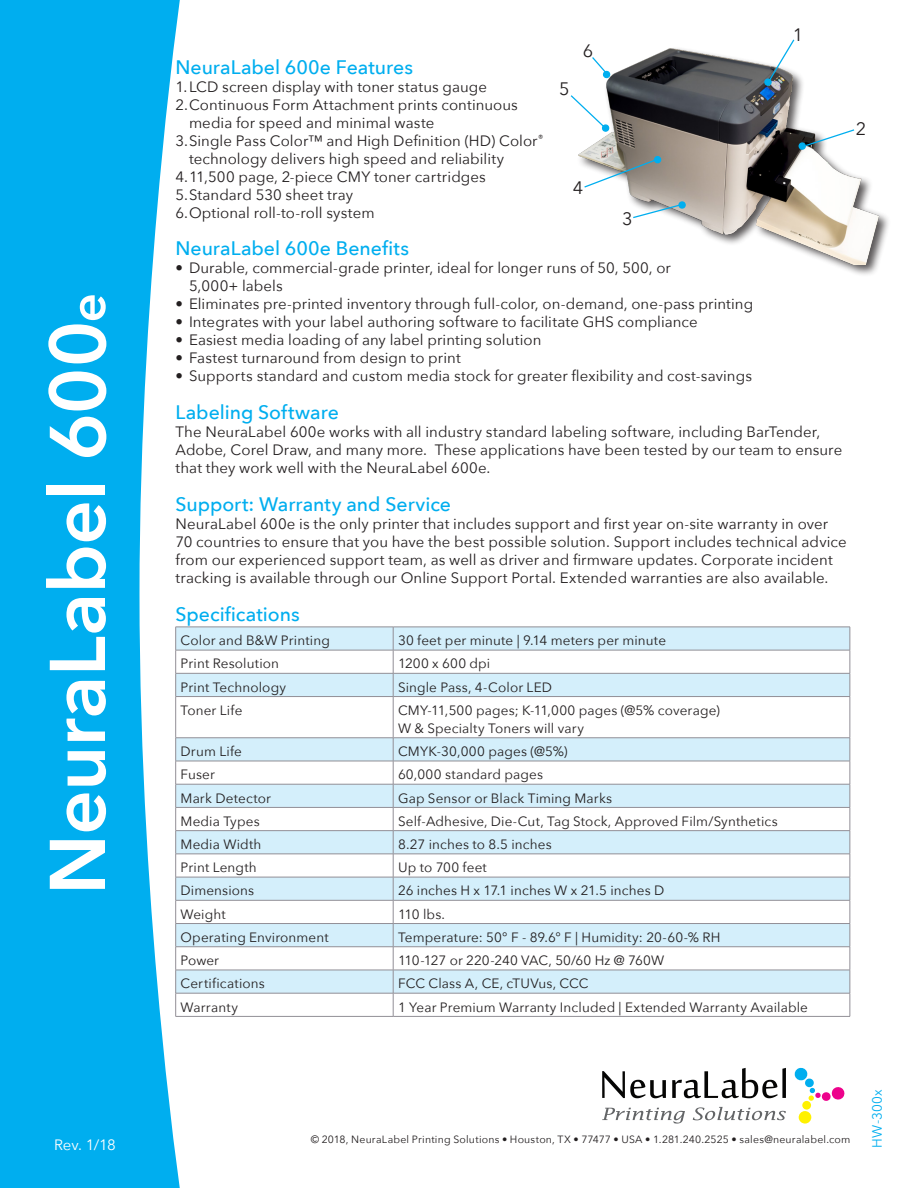
<style>
.page{position:relative;width:918px;height:1188px;background:#fff}
.page>*{position:absolute;margin:0;border:0;box-sizing:border-box;transform-origin:0 0}
.t1{font:600 78px "Avenir Next";letter-spacing:-.01em;color:#fff}
.t2{font:500 19.5px "Avenir Next";color:#00aeef}
.t3{font:18px "Avenir Next";color:#231f20}
.t4{font:15px/18px "Avenir Next";letter-spacing:.005em;color:#231f20}
.t5{font:15px "Avenir Next";color:#fff}
.t6{font:13.5px "Avenir Next";letter-spacing:.01em;color:#231f20}
.t7{font:13.5px "Avenir Next";letter-spacing:.02em;color:#00aeef}
.t8{font:10.5px "Avenir Next";letter-spacing:.02em;color:#231f20}
.s1{font-size:51px}
</style>
<div class="page">
<svg style="left:183px;top:628px;width:667px;height:365px;fill:#d4effb"></svg>
<hr style="left:176px;top:627px;width:217px;height:1px;background:#928f96">
<hr style="left:393px;top:627px;width:457px;height:1px;background:#928f96">
<hr style="left:176px;top:650px;width:217px;height:1px;background:#928f96">
<hr style="left:393px;top:650px;width:457px;height:1px;background:#928f96">
<hr style="left:176px;top:673px;width:217px;height:1px;background:#928f96">
<hr style="left:393px;top:673px;width:457px;height:1px;background:#928f96">
<svg style="left:393px;top:627px;width:1px;height:69px"></svg>
<svg style="left:850px;top:627px;width:1px;height:69px"></svg>
<hr style="left:176px;top:696px;width:217px;height:1px;background:#928f96">
<hr style="left:393px;top:696px;width:457px;height:1px;background:#928f96">
<hr style="left:393px;top:697px;width:1px;height:41px;background:#928f96">
<hr style="left:850px;top:697px;width:1px;height:41px;background:#928f96">
<hr style="left:176px;top:738px;width:217px;height:1px;background:#928f96">
<hr style="left:393px;top:738px;width:457px;height:1px;background:#928f96">
<hr style="left:176px;top:761px;width:217px;height:1px;background:#928f96">
<hr style="left:393px;top:761px;width:457px;height:1px;background:#928f96">
<hr style="left:176px;top:784px;width:217px;height:1px;background:#928f96">
<hr style="left:393px;top:784px;width:457px;height:1px;background:#928f96">
<hr style="left:176px;top:807px;width:217px;height:1px;background:#928f96">
<hr style="left:393px;top:807px;width:457px;height:1px;background:#928f96">
<hr style="left:176px;top:830px;width:217px;height:1px;background:#928f96">
<hr style="left:393px;top:830px;width:457px;height:1px;background:#928f96">
<hr style="left:176px;top:854px;width:217px;height:1px;background:#928f96">
<hr style="left:393px;top:854px;width:457px;height:1px;background:#928f96">
<hr style="left:176px;top:877px;width:217px;height:1px;background:#928f96">
<hr style="left:393px;top:877px;width:457px;height:1px;background:#928f96">
<hr style="left:176px;top:900px;width:217px;height:1px;background:#928f96">
<hr style="left:393px;top:900px;width:457px;height:1px;background:#928f96">
<hr style="left:176px;top:923px;width:217px;height:1px;background:#928f96">
<hr style="left:393px;top:923px;width:457px;height:1px;background:#928f96">
<hr style="left:176px;top:946px;width:217px;height:1px;background:#928f96">
<hr style="left:393px;top:946px;width:457px;height:1px;background:#928f96">
<hr style="left:176px;top:970px;width:217px;height:1px;background:#928f96">
<hr style="left:393px;top:970px;width:457px;height:1px;background:#928f96">
<hr style="left:176px;top:993px;width:217px;height:1px;background:#928f96">
<hr style="left:393px;top:993px;width:457px;height:1px;background:#928f96">
<svg style="left:393px;top:738px;width:1px;height:278px"></svg>
<svg style="left:850px;top:738px;width:1px;height:278px"></svg>
<hr style="left:176px;top:1016px;width:217px;height:1px;background:#928f96">
<hr style="left:393px;top:1016px;width:457px;height:1px;background:#928f96">
<div style="left:576px;top:46px;width:315px;height:230px;background:#231f20;opacity:.75"></div>
<img style="left:576px;top:46px;width:313px;height:218px">
<svg style="left:0;top:0;width:183px;height:1188px;background:#27baf1"></svg>
<svg style="left:765px;top:39px;width:31px;height:46px"></svg>
<div style="left:764px;top:78px;width:8px;height:8px;border:1px solid #00aeef;border-radius:50%"></div>
<svg style="left:799px;top:128px;width:57px;height:21px"></svg>
<div style="left:799px;top:142px;width:7px;height:8px;border:1px solid #00aeef;border-radius:50%"></div>
<svg style="left:632px;top:201px;width:55px;height:18px"></svg>
<svg style="left:583px;top:157px;width:78px;height:32px"></svg>
<div style="left:654px;top:156px;width:7px;height:7px;border:1px solid #00aeef;border-radius:50%"></div>
<svg style="left:570px;top:94px;width:41px;height:39px"></svg>
<svg style="left:591px;top:56px;width:21px;height:24px"></svg>
<div style="left:802px;top:1101px;width:9px;height:9px;background:#fff101;border-radius:50%"></div>
<svg style="left:798px;top:1111px;width:14px;height:13px"></svg>
<svg style="left:794px;top:1067px;width:51px;height:34px"></svg>
<svg style="left:602px;top:1071px;width:64px;height:27px"></svg>
<svg style="left:672px;top:1068px;width:114px;height:30px"></svg>
<svg style="left:602px;top:1108px;width:83px;height:16px"></svg>
<svg style="left:693px;top:1107px;width:93px;height:13px"></svg>
<p class="t1" style="left:11px;top:895px;width:603px;rotate:-90deg">NeuraLabel 600<span class="s1">e</span></p>
<p class="t5" style="left:54px;top:1132px;width:63px">Rev. 1/18</p>
<p class="t3" style="left:793px;top:20px;width:12px">1</p>
<p class="t3" style="left:583px;top:36px;width:12px">6</p>
<p class="t2" style="left:176px;top:50px;width:239px">NeuraLabel 600e Features</p>
<p class="t4" style="left:176px;top:77px;width:313px">1.LCD screen display with toner status gauge</p>
<p class="t4" style="left:189px;top:95px;width:330px;text-indent:-14px">2.Continuous Form Attachment prints continuous media for speed and minimal waste</p>
<p class="t4" style="left:189px;top:131px;width:356px;text-indent:-14px">3.Single Pass Color™ and High Definition (HD) Color<sup>® </sup>technology delivers high speed and reliability</p>
<p class="t4" style="left:176px;top:167px;width:312px">4.11,500 page, 2-piece CMY toner cartridges</p>
<p class="t4" style="left:176px;top:185px;width:179px">5.Standard 530 sheet tray</p>
<p class="t4" style="left:176px;top:203px;width:201px">6.Optional roll-to-roll system</p>
<p class="t2" style="left:176px;top:232px;width:235px">NeuraLabel 600e Benefits</p>
<p class="t4" style="left:189px;top:258px;width:484px;text-indent:-14px">• Durable, commercial-grade printer, ideal for longer runs of 50, 500, or<br>5,000+ labels</p>
<p class="t4" style="left:176px;top:294px;width:579px">• Eliminates pre-printed inventory through full-color, on-demand, one-pass printing</p>
<p class="t4" style="left:176px;top:312px;width:524px">• Integrates with your label authoring software to facilitate GHS compliance</p>
<p class="t4" style="left:176px;top:330px;width:367px">• Easiest media loading of any label printing solution</p>
<p class="t4" style="left:176px;top:348px;width:287px">• Fastest turnaround from design to print</p>
<p class="t4" style="left:176px;top:366px;width:578px">• Supports standard and custom media stock for greater flexibility and cost-savings</p>
<p class="t2" style="left:176px;top:396px;width:165px">Labeling Software</p>
<p class="t4" style="left:176px;top:422px;width:668px">The NeuraLabel 600e works with all industry standard labeling software, including BarTender,<br>Adobe, Corel Draw, and many more. These applications have been tested by our team to ensure that they work well with the NeuraLabel 600e.</p>
<p class="t2" style="left:176px;top:488px;width:277px">Support: Warranty and Service</p>
<p class="t4" style="left:176px;top:514px;width:673px">NeuraLabel 600e is the only printer that includes support and first year on-site warranty in over 70 countries to ensure that you have the best possible solution. Support includes technical advice from our experienced support team, as well as driver and firmware updates. Corporate incident tracking is available through our Online Support Portal. Extended warranties are also available.</p>
<p class="t2" style="left:176px;top:597px;width:126px">Specifications</p>
<p class="t6" style="left:181px;top:629px;width:151px">Color and B&amp;W Printing</p>
<p class="t6" style="left:398px;top:629px;width:270px">30 feet per minute | 9.14 meters per minute</p>
<p class="t6" style="left:181px;top:652px;width:100px">Print Resolution</p>
<p class="t6" style="left:398px;top:652px;width:94px">1200 x 600 dpi</p>
<p class="t6" style="left:181px;top:676px;width:107px">Print Technology</p>
<p class="t6" style="left:398px;top:676px;width:155px">Single Pass, 4-Color LED</p>
<p class="t6" style="left:181px;top:699px;width:63px">Toner Life</p>
<p class="t6" style="left:398px;top:699px;width:323px">CMY-11,500 pages; K-11,000 pages (@5% coverage)</p>
<p class="t6" style="left:398px;top:717px;width:187px">W &amp; Specialty Toners will vary</p>
<p class="t6" style="left:181px;top:740px;width:63px">Drum Life</p>
<p class="t6" style="left:398px;top:740px;width:171px">CMYK-30,000 pages (@5%)</p>
<p class="t6" style="left:181px;top:763px;width:36px">Fuser</p>
<p class="t6" style="left:398px;top:763px;width:147px">60,000 standard pages</p>
<p class="t6" style="left:181px;top:786px;width:92px">Mark Detector</p>
<p class="t6" style="left:398px;top:786px;width:216px">Gap Sensor or Black Timing Marks</p>
<p class="t6" style="left:181px;top:810px;width:81px">Media Types</p>
<p class="t6" style="left:398px;top:810px;width:381px">Self-Adhesive, Die-Cut, Tag Stock, Approved Film/Synthetics</p>
<p class="t6" style="left:181px;top:833px;width:82px">Media Width</p>
<p class="t6" style="left:398px;top:833px;width:155px">8.27 inches to 8.5 inches</p>
<p class="t6" style="left:181px;top:856px;width:78px">Print Length</p>
<p class="t6" style="left:398px;top:856px;width:90px">Up to 700 feet</p>
<p class="t6" style="left:181px;top:879px;width:75px">Dimensions</p>
<p class="t6" style="left:398px;top:879px;width:268px">26 inches H x 17.1 inches W x 21.5 inches D</p>
<p class="t6" style="left:181px;top:903px;width:47px">Weight</p>
<p class="t6" style="left:398px;top:903px;width:49px">110 lbs.</p>
<p class="t6" style="left:181px;top:926px;width:150px">Operating Environment</p>
<p class="t6" style="left:398px;top:926px;width:324px">Temperature: 50° F - 89.6° F | Humidity: 20-60-% RH</p>
<p class="t6" style="left:181px;top:949px;width:40px">Power</p>
<p class="t6" style="left:398px;top:949px;width:268px">110-127 or 220-240 VAC, 50/60 Hz @ 760W</p>
<p class="t6" style="left:181px;top:972px;width:86px">Certifications</p>
<p class="t6" style="left:398px;top:972px;width:192px">FCC Class A, CE, cTUVus, CCC</p>
<p class="t6" style="left:181px;top:995px;width:59px">Warranty</p>
<p class="t6" style="left:398px;top:995px;width:411px">1 Year Premium Warranty Included | Extended Warranty Available</p>
<p class="t3" style="left:559px;top:74px;width:12px">5</p>
<p class="t3" style="left:573px;top:172px;width:12px">4</p>
<p class="t3" style="left:622px;top:203px;width:12px">3</p>
<p class="t3" style="left:856px;top:113px;width:12px">2</p>
<p class="t8" style="left:311px;top:1131px;width:541px">© 2018, NeuraLabel Printing Solutions • Houston, TX • 77477 • USA • 1.281.240.2525 • sales@neuralabel.com</p>
<p class="t7" style="left:866px;top:1148px;width:60px;rotate:-90deg">HW-300x</p>
</div>
